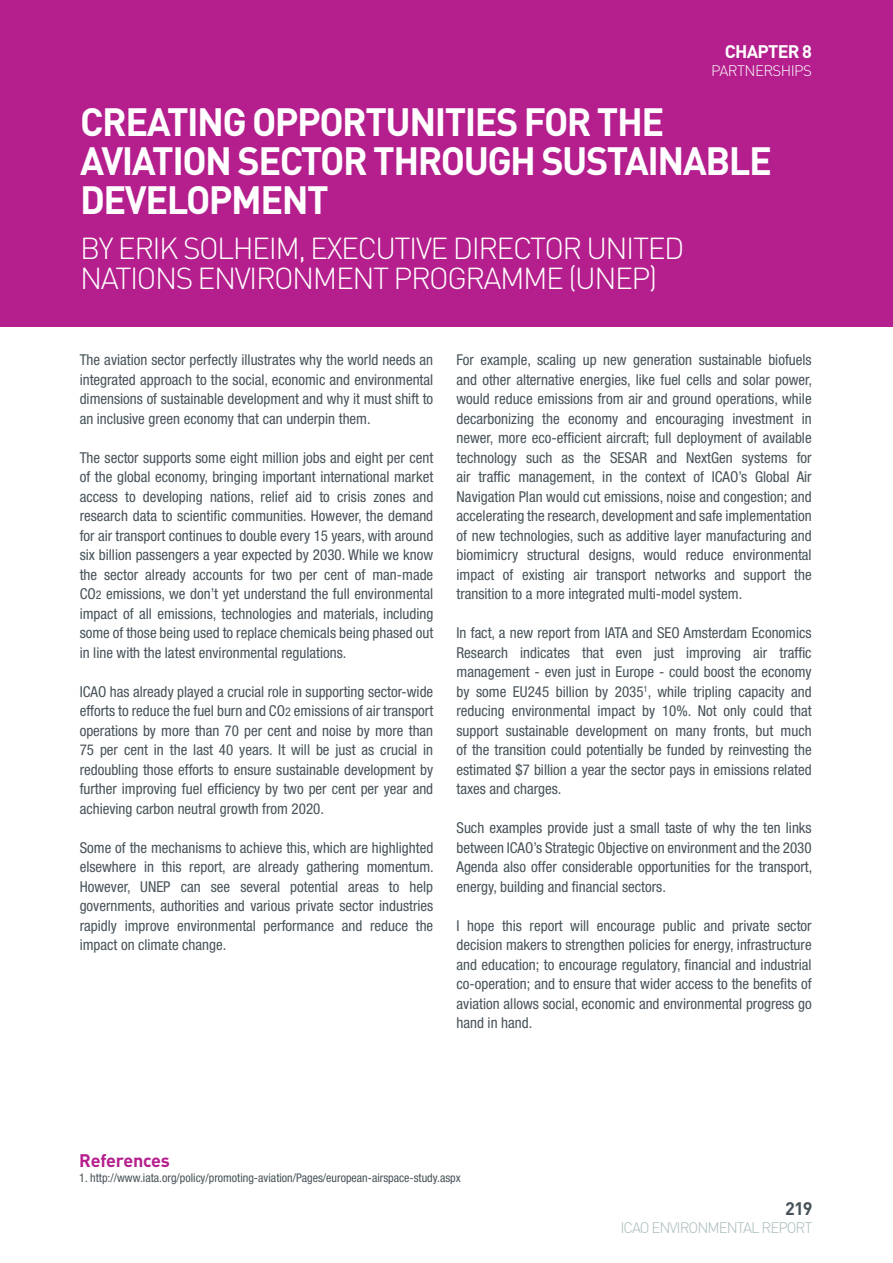
<style>
.page{position:relative;width:893px;height:1263px;background:#fff}
.page>*{position:absolute;margin:0;border:0;box-sizing:border-box;transform-origin:0 0}
.t1{font:700 39px/39px "DIN Pro";letter-spacing:-.04em;color:#fff}
.t2{font:300 30px/30px "DIN Pro";letter-spacing:-.05em;color:#fff}
.t3{font:700 18px "DIN Pro";letter-spacing:-.01em;color:#b41e8d}
.t4{font:700 18px "DIN Pro";letter-spacing:-.04em;color:#fff}
.t5{font:700 18px "DIN Pro";color:#475359}
.t6{font:condensed 15px/19.5px "Helvetica Neue";color:#475359;text-align:justify}
.t7{font:300 15px "DIN Pro";letter-spacing:-.065em;color:#a8babb}
.t8{font:300 15px "DIN Pro";letter-spacing:-.04em;color:#fff}
.t9{font:condensed 12px "Helvetica Neue";color:#475359}
.s1{font-size:12px}
</style>
<div class="page">
<div style="left:0;top:0;width:893px;height:326px;background:#b41e8d"></div>
<p class="t4" style="left:725px;top:39px;width:89px">CHAPTER 8</p>
<p class="t8" style="left:711px;top:60px;width:102px">PARTNERSHIPS</p>
<h1 class="t1" style="left:80px;top:101px;width:693px">CREATING OPPORTUNITIES FOR THE<br>AVIATION SECTOR THROUGH SUSTAINABLE<br>DEVELOPMENT</h1>
<h2 class="t2" style="left:80px;top:232px;width:606px">BY ERIK SOLHEIM, EXECUTIVE DIRECTOR UNITED<br>NATIONS ENVIRONMENT PROGRAMME (UNEP)</h2>
<p class="t6" style="left:80px;top:350px;width:355px">The aviation sector perfectly illustrates why the world needs an integrated approach to the social, economic and environmental dimensions of sustainable development and why it must shift to an inclusive green economy that can underpin them.</p>
<p class="t6" style="left:80px;top:448px;width:355px">The sector supports some eight million jobs and eight per cent of the global economy, bringing important international market access to developing nations, relief aid to crisis zones and research data to scientific communities. However, the demand for air transport continues to double every 15 years, with around six billion passengers a year expected by 2030. While we know the sector already accounts for two per cent of man-made CO<span class="s1">2</span> emissions, we don’t yet understand the full environmental impact of all emissions, technologies and materials, including some of those being used to replace chemicals being phased out in line with the latest environmental regulations.</p>
<p class="t6" style="left:80px;top:682px;width:355px">ICAO has already played a crucial role in supporting sector-wide efforts to reduce the fuel burn and CO<span class="s1">2</span> emissions of air transport operations by more than 70 per cent and noise by more than 75 per cent in the last 40 years. It will be just as crucial in redoubling those efforts to ensure sustainable development by further improving fuel efficiency by two per cent per year and achieving carbon neutral growth from 2020.</p>
<p class="t6" style="left:80px;top:838px;width:356px">Some of the mechanisms to achieve this, which are highlighted elsewhere in this report, are already gathering momentum.<br>However, UNEP can see several potential areas to help governments, authorities and various private sector industries rapidly improve environmental performance and reduce the impact on climate change.</p>
<p class="t6" style="left:456px;top:350px;width:357px">For example, scaling up new generation sustainable biofuels and other alternative energies, like fuel cells and solar power, would reduce emissions from air and ground operations, while decarbonizing the economy and encouraging investment in newer, more eco-efficient aircraft; full deployment of available technology such as the SESAR and NextGen systems for air traffic management, in the context of ICAO’s Global Air Navigation Plan would cut emissions, noise and congestion; and accelerating the research, development and safe implementation of new technologies, such as additive layer manufacturing and biomimicry structural designs, would reduce environmental impact of existing air transport networks and support the transition to a more integrated multi-model system.</p>
<p class="t6" style="left:456px;top:623px;width:357px">In fact, a new report from IATA and SEO Amsterdam Economics Research indicates that even just improving air traffic management - even just in Europe - could boost the economy by some EU245 billion by 2035<sup>1</sup>, while tripling capacity and reducing environmental impact by 10%. Not only could that support sustainable development on many fronts, but much of the transition could potentially be funded by reinvesting the estimated $7 billion a year the sector pays in emissions related taxes and charges.</p>
<p class="t6" style="left:456px;top:818px;width:357px">Such examples provide just a small taste of why the ten links between ICAO’s Strategic Objective on environment and the 2030<br>Agenda also offer considerable opportunities for the transport, energy, building and financial sectors.</p>
<p class="t6" style="left:456px;top:916px;width:357px">I hope this report will encourage public and private sector decision makers to strengthen policies for energy, infrastructure and education; to encourage regulatory, financial and industrial co-operation; and to ensure that wider access to the benefits of aviation allows social, economic and environmental progress go hand in hand.</p>
<p class="t3" style="left:79px;top:1148px;width:92px">References</p>
<p class="t9" style="left:79px;top:1171px;width:383px">1. http://www.iata.org/policy/promoting-aviation/Pages/european-airspace-study.aspx</p>
<p class="t5" style="left:785px;top:1196px;width:29px">219</p>
<p class="t7" style="left:620px;top:1218px;width:194px">ICAO ENVIRONMENTAL REPORT</p>
</div>
